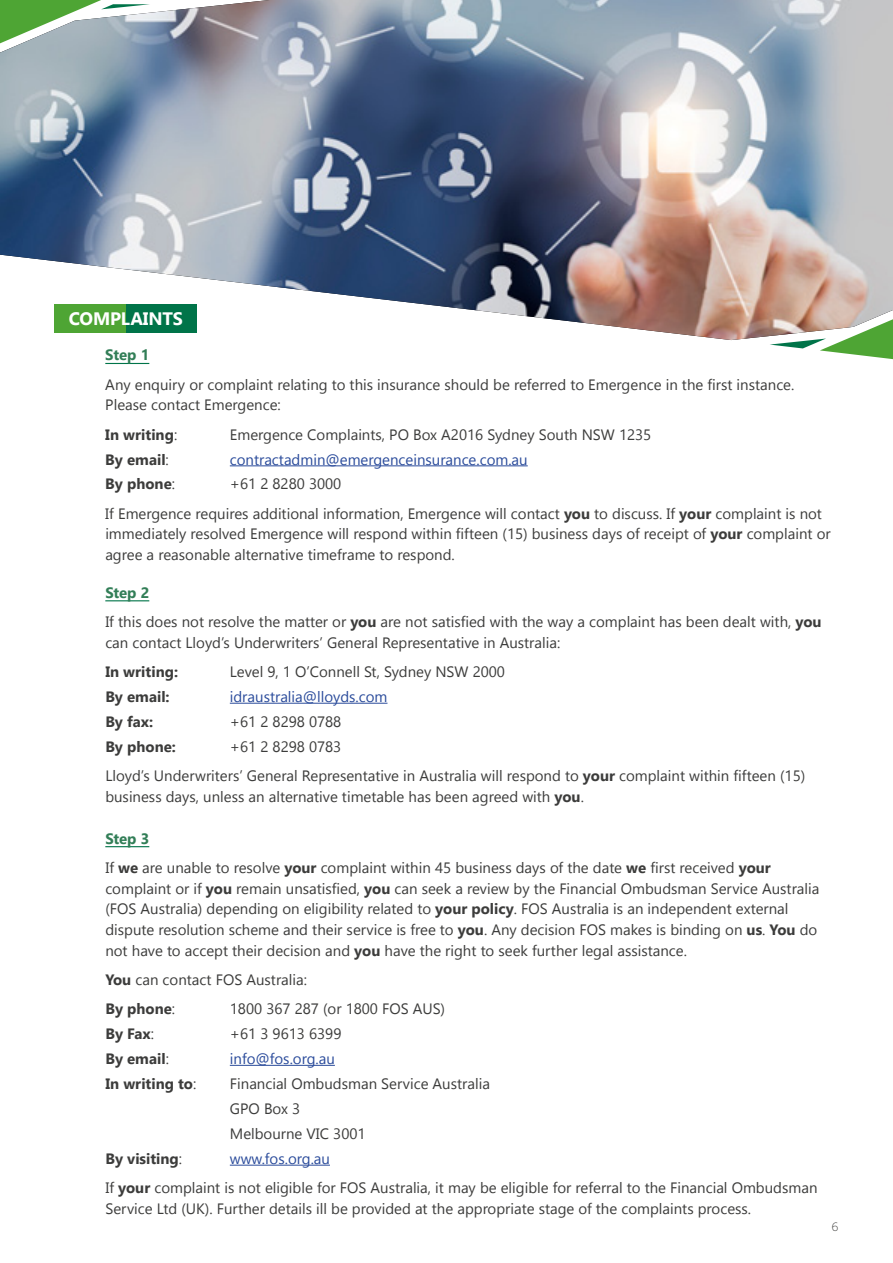
<style>
.page{position:relative;width:893px;height:1263px;background:#fff}
.page>*{position:absolute;margin:0;border:0;box-sizing:border-box;transform-origin:0 0}
.t1{font:700 18px "Gadugi";letter-spacing:-.01em;color:#fff}
.t2{font:15px/29.2px "Gadugi";color:#3c3c3b}
.t3{font:700 15px "Gadugi";color:#3c3c3b}
.t4{font:15px "Gadugi";color:#2a4b9b}
.t5{font:700 15px "Gadugi";color:#327e57}
.t6{font:12px "Museo Sans 100";color:#3c3c3b}
.s1{font-weight:400}
.s2{font-weight:700}
.s3{font-weight:700;color:#327e57}
.s4{color:#2a4b9b}
</style>
<div class="page">
<hr style="left:105px;top:363px;width:44px;height:1px;background:#007449">
<hr style="left:230px;top:465px;width:298px;height:1px;background:#2a4b9b">
<hr style="left:105px;top:600px;width:44px;height:1px;background:#007449">
<hr style="left:230px;top:703px;width:157px;height:1px;background:#2a4b9b">
<hr style="left:105px;top:846px;width:44px;height:1px;background:#007449">
<hr style="left:230px;top:1065px;width:105px;height:1px;background:#2a4b9b">
<hr style="left:230px;top:1165px;width:100px;height:1px;background:#2a4b9b">
<img style="left:0;top:0;width:893px;height:340px">
<svg style="left:0;top:0;width:150px;height:43px"></svg>
<svg style="left:770px;top:319px;width:123px;height:40px"></svg>
<p class="t1" style="left:69px;top:308px;width:116px">COMPLAINTS</p>
<p class="t5" style="left:105px;top:346px;width:45px">Step 1</p>
<p class="t2" style="left:105px;top:374px;width:690px;line-height:20.7px">Any enquiry or complaint relating to this insurance should be referred to Emergence in the first instance.<br>Please contact Emergence:</p>
<p class="t3" style="left:105px;top:425px;width:73px">In writing<span class="s1">:</span></p>
<p class="t2" style="left:230px;top:420px;width:423px">Emergence Complaints, PO Box A2016 Sydney South NSW 1235</p>
<p class="t3" style="left:105px;top:450px;width:65px">By email<span class="s1">:</span></p>
<p class="t4" style="left:230px;top:450px;width:299px">contractadmin@emergenceinsurance.com.au</p>
<p class="t3" style="left:105px;top:475px;width:71px">By phone<span class="s1">:</span></p>
<p class="t2" style="left:105px;top:469px;width:718px;text-indent:124px">+61 2 8280 3000<br>If Emergence requires additional information, Emergence will contact <span class="s2">you</span> to discuss. If <span class="s2">your</span> complaint is not</p>
<p class="t2" style="left:105px;top:524px;width:727px;line-height:20.7px">immediately resolved Emergence will respond within fifteen (15) business days of receipt of <span class="s2">your</span> complaint or agree a reasonable alternative timeframe to respond.</p>
<p class="t2" style="left:105px;top:578px;width:718px"><span class="s3">Step 2<br></span>If this does not resolve the matter or <span class="s2">you</span> are not satisfied with the way a complaint has been dealt with, <span class="s2">you</span></p>
<p class="t2" style="left:105px;top:628px;width:456px">can contact Lloyd’s Underwriters’ General Representative in Australia:</p>
<p class="t3" style="left:105px;top:663px;width:74px">In writing:</p>
<p class="t2" style="left:230px;top:657px;width:277px">Level 9, 1 O’Connell St, Sydney NSW 2000</p>
<p class="t3" style="left:105px;top:687px;width:66px">By email:</p>
<p class="t4" style="left:230px;top:687px;width:159px">idraustralia@lloyds.com</p>
<p class="t3" style="left:105px;top:712px;width:49px">By fax:</p>
<p class="t2" style="left:230px;top:707px;width:113px">+61 2 8298 0788</p>
<p class="t3" style="left:105px;top:737px;width:72px">By phone:</p>
<p class="t2" style="left:105px;top:732px;width:701px;text-indent:124px">+61 2 8298 0783<br>Lloyd’s Underwriters’ General Representative in Australia will respond to <span class="s2">your</span> complaint within fifteen (15)</p>
<p class="t2" style="left:105px;top:782px;width:480px">business days, unless an alternative timetable has been agreed with <span class="s2">you</span>.</p>
<p class="t2" style="left:105px;top:824px;width:667px"><span class="s3">Step 3<br></span>If <span class="s2">we</span> are unable to resolve <span class="s2">your</span> complaint within 45 business days of the date <span class="s2">we</span> first received <span class="s2">your</span></p>
<p class="t2" style="left:105px;top:878px;width:715px;line-height:20.7px">complaint or if <span class="s2">you</span> remain unsatisfied, <span class="s2">you</span> can seek a review by the Financial Ombudsman Service Australia (FOS Australia) depending on eligibility related to <span class="s2">your policy</span>. FOS Australia is an independent external dispute resolution scheme and their service is free to <span class="s2">you</span>. Any decision FOS makes is binding on <span class="s2">us</span>. <span class="s2">You</span> do not have to accept their decision and <span class="s2">you</span> have the right to seek further legal assistance.</p>
<p class="t2" style="left:105px;top:965px;width:203px"><span class="s2">You</span> can contact FOS Australia:<br><span class="s2">By phone</span>:</p>
<p class="t2" style="left:230px;top:994px;width:217px">1800 367 287 (or 1800 FOS AUS)</p>
<p class="t3" style="left:105px;top:1025px;width:50px">By Fax<span class="s1">:</span></p>
<p class="t2" style="left:230px;top:1019px;width:113px">+61 3 9613 6399</p>
<p class="t3" style="left:105px;top:1050px;width:65px">By email<span class="s1">:</span></p>
<p class="t4" style="left:230px;top:1050px;width:107px">info@fos.org.au</p>
<p class="t3" style="left:105px;top:1074px;width:93px">In writing to<span class="s1">:</span></p>
<p class="t2" style="left:230px;top:1071px;width:262px;line-height:24.9px">Financial Ombudsman Service Australia<br>GPO Box 3<br>Melbourne VIC 3001</p>
<p class="t3" style="left:105px;top:1149px;width:78px">By visiting<span class="s1">:</span></p>
<p class="t2" style="left:105px;top:1144px;width:714px;text-indent:124px"><span class="s4">www.fos.org.au<br></span>If <span class="s2">your</span> complaint is not eligible for FOS Australia, it may be eligible for referral to the Financial Ombudsman</p>
<p class="t2" style="left:105px;top:1194px;width:647px">Service Ltd (UK). Further details ill be provided at the appropriate stage of the complaints process.</p>
<p class="t6" style="left:831px;top:1220px;width:9px">6</p>
</div>
